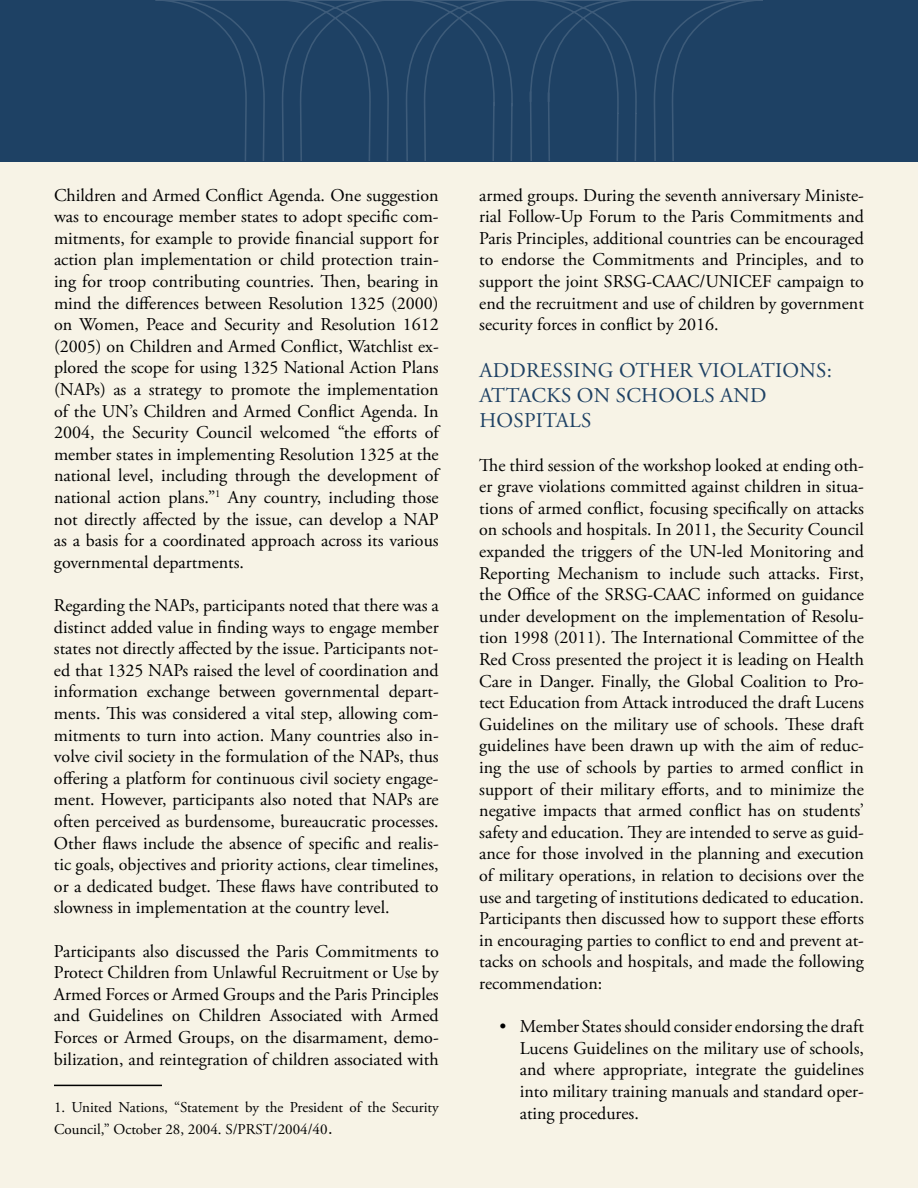
<style>
.page{position:relative;width:918px;height:1188px;background:#f7f3e6}
.page>*{position:absolute;margin:0;border:0;box-sizing:border-box;transform-origin:0 0}
.t1{font:21px "Adobe Garamond Pro";letter-spacing:.14em;color:#1e4164}
.t2{font:18px/21.6px "Adobe Garamond Pro";color:#000;text-align:justify}
.t3{font:15px/21.6px "Adobe Garamond Pro";color:#000}
.s1{font-family:"Times";font-size:18px}
</style>
<div class="page">
<div style="left:0;top:0;width:918px;height:161px;background:#1e4164"></div>
<svg style="left:156px;top:0;width:607px;height:161px"></svg>
<hr style="left:54px;top:1085px;width:108px;height:1px;background:#000">
<p class="t2" style="left:54px;top:185px;width:388px;text-align:left">Children and Armed Conflict Agenda. One suggestion was to encourage member states to adopt specific com&shy;mitments, for example to provide financial support for action plan implementation or child protection train&shy;ing for troop contributing countries. Then, bearing in mind the differences between Resolution 1325 (2000) on Women, Peace and Security and Resolution 1612 (2005) on Children and Armed Conflict, Watchlist ex&shy;plored the scope for using 1325 National Action Plans (NAPs) as a strategy to promote the implementation of the UN’s Children and Armed Conflict Agenda. In 2004, the Security Council welcomed “the efforts of member states in implementing Resolution 1325 at the national level, including through the development of national action plans.”<sup>1</sup> Any country, including those not directly affected by the issue, can develop a NAP as a basis for a coordinated approach across its various governmental departments.</p>
<p class="t2" style="left:54px;top:595px;width:386px">Regarding the NAPs, participants noted that there was a distinct added value in finding ways to engage member states not directly affected by the issue. Participants not&shy;ed that 1325 NAPs raised the level of coordination and information exchange between governmental depart&shy;ments. This was considered a vital step, allowing com&shy;mitments to turn into action. Many countries also in&shy;volve civil society in the formulation of the NAPs, thus offering a platform for continuous civil society engage&shy;ment. However, participants also noted that NAPs are often perceived as burdensome, bureaucratic processes.<br>Other flaws include the absence of specific and realis&shy;tic goals, objectives and priority actions, clear timelines, or a dedicated budget. These flaws have contributed to slowness in implementation at the country level.</p>
<p class="t2" style="left:54px;top:941px;width:386px">Participants also discussed the Paris Commitments to Protect Children from Unlawful Recruitment or Use by Armed Forces or Armed Groups and the Paris Principles and Guidelines on Children Associated with Armed Forces or Armed Groups, on the disarmament, demo&shy;bilization, and reintegration of children associated with</p>
<p class="t3" style="left:54px;top:1097px;width:386px">1. United Nations, “Statement by the President of the Security<br>Council,” October 28, 2004. S/PRST/2004/40<span class="s1">.</span></p>
<p class="t2" style="left:479px;top:185px;width:386px">armed groups. During the seventh anniversary Ministe&shy;rial Follow-Up Forum to the Paris Commitments and Paris Principles, additional countries can be encouraged to endorse the Commitments and Principles, and to support the joint SRSG-CAAC/UNICEF campaign to end the recruitment and use of children by government security forces in conflict by 2016.</p>
<p class="t1" style="left:479px;top:358px;width:28px">Addressing</p>
<p class="t1" style="left:619px;top:358px;width:46px">Other</p>
<p class="t1" style="left:698px;top:358px;width:14px">Viola</p>
<p class="t1" style="left:761px;top:358px;width:28px">tions</p>
<p class="t1" style="left:827px;top:358px;width:7px">:</p>
<p class="t1" style="left:479px;top:383px;width:163px">Attacks on Schools</p>
<p class="t1" style="left:720px;top:383px;width:17px">and</p>
<p class="t1" style="left:479px;top:408px;width:30px">Hospi</p>
<p class="t1" style="left:543px;top:408px;width:26px">tals</p>
<p class="t2" style="left:479px;top:455px;width:386px">The third session of the workshop looked at ending oth&shy;er grave violations committed against children in situa&shy;tions of armed conflict, focusing specifically on attacks on schools and hospitals. In 2011, the Security Council expanded the triggers of the UN-led Monitoring and Reporting Mechanism to include such attacks. First, the Office of the SRSG-CAAC informed on guidance under development on the implementation of Resolu&shy;tion 1998 (2011). The International Committee of the Red Cross presented the project it is leading on Health Care in Danger. Finally, the Global Coalition to Pro&shy;tect Education from Attack introduced the draft Lucens Guidelines on the military use of schools. These draft guidelines have been drawn up with the aim of reduc&shy;ing the use of schools by parties to armed conflict in support of their military efforts, and to minimize the negative impacts that armed conflict has on students’ safety and education. They are intended to serve as guid&shy;ance for those involved in the planning and execution of military operations, in relation to decisions over the use and targeting of institutions dedicated to education.<br>Participants then discussed how to support these efforts in encouraging parties to conflict to end and prevent at&shy;tacks on schools and hospitals, and made the following recommendation:</p>
<p class="t2" style="left:520px;top:1016px;width:346px;text-indent:-20px">• Member States should consider endorsing the draft Lucens Guidelines on the military use of schools, and where appropriate, integrate the guidelines into military training manuals and standard oper&shy;ating procedures.</p>
</div>
